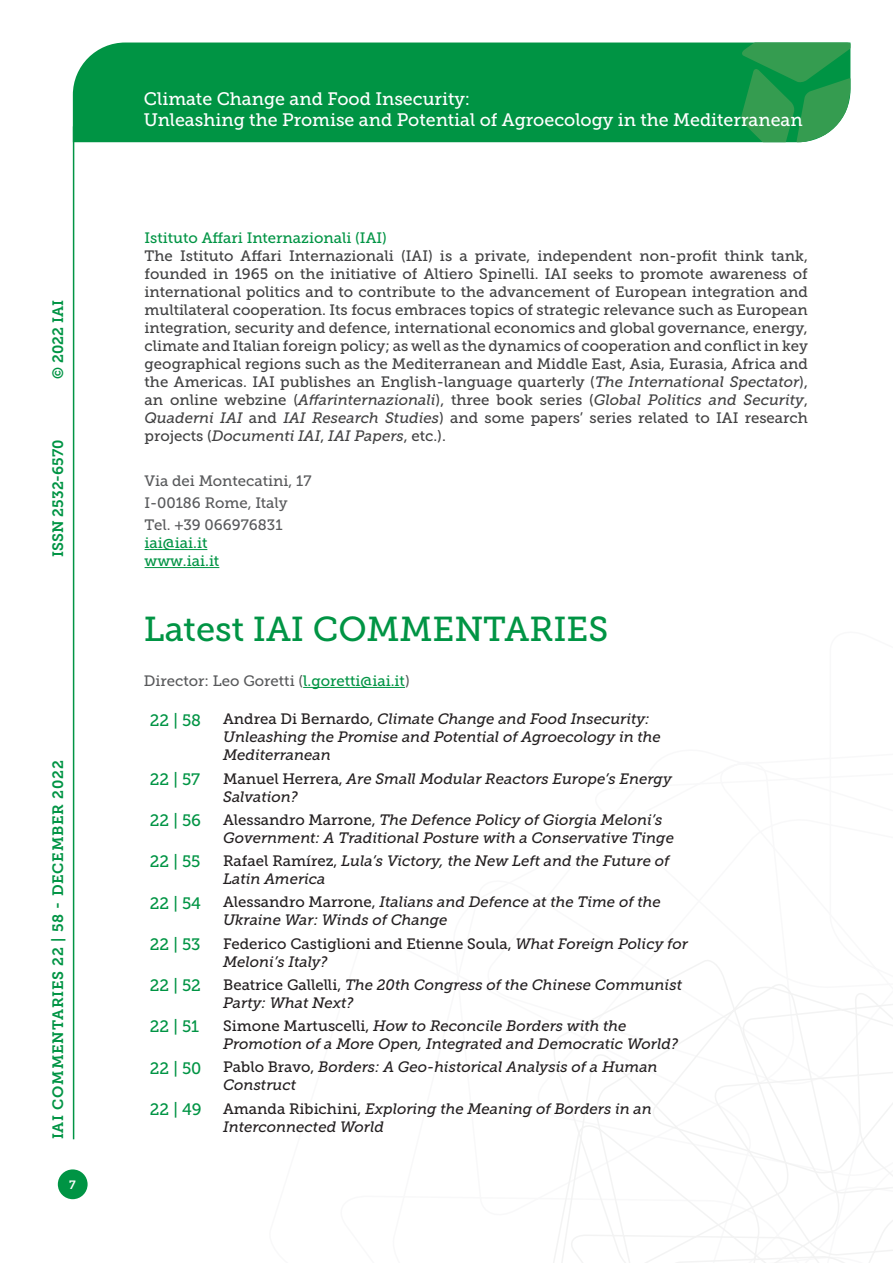
<style>
.page{position:relative;width:893px;height:1263px;background:#fff}
.page>*{position:absolute;margin:0;border:0;box-sizing:border-box;transform-origin:0 0}
.t1{font:34.5px "Museo Slab 500";color:#009444}
.t2{font:18px/21.6px "Museo Slab 500";color:#fff}
.t3{font:16.5px "Museo Slab 500";color:#009444}
.t4{font:15px/18px "Museo Slab 500";color:#414142;text-align:justify}
.Elenco_paper{font:italic 15px/18px "Museo Slab 500";color:#231f20}
.t5{font:15px "Museo Slab 500";color:#58595b}
.Elenco_paper-2{font:15px/18px "Museo Slab 500";color:#231f20}
.t6{font:15px "Museo Slab 500";color:#009444}
.t7{font:15px "Museo Slab 700";letter-spacing:.05em;color:#009444}
.t8{font:15px "Museo Slab 700";color:#009444}
.t9{font:12px "Museo Slab 700";color:#fff}
.s1{font-style:italic}
.s2{color:#009444}
.s3{font-style:normal}
</style>
<div class="page">
<svg style="left:553px;top:960px;width:340px;height:303px"></svg>
<div style="left:73px;top:43px;width:668px;height:99px;background:#009444"></div>
<svg style="left:741px;top:43px;width:109px;height:99px;background:#319e55"></svg>
<div style="left:58px;top:1169px;width:30px;height:30px;background:#009444;border-radius:50%"></div>
<hr style="left:73px;top:126px;width:1px;height:1013px;background:#009444">
<hr style="left:303px;top:687px;width:102px;height:1px;background:#009444">
<hr style="left:145px;top:549px;width:62px;height:1px;background:#009444">
<hr style="left:145px;top:567px;width:74px;height:1px;background:#009444">
<p class="t7" style="left:50px;top:379px;width:80px;rotate:-90deg">© 2022 IAI</p>
<p class="t8" style="left:50px;top:557px;width:119px;rotate:-90deg">ISSN 2532-6570</p>
<p class="t7" style="left:50px;top:1139px;width:381px;rotate:-90deg">IAI COMMENTARIES 22 | 58 - DECEMBER 2022</p>
<p class="t9" style="left:69px;top:1178px;width:8px">7</p>
<p class="t2" style="left:144px;top:88px;width:660px">Climate Change and Food Insecurity:<br>Unleashing the Promise and Potential of Agroecology in the Mediterranean</p>
<p class="t6" style="left:145px;top:229px;width:244px">Istituto Affari Internazionali (IAI)</p>
<p class="t4" style="left:145px;top:247px;width:665px">The Istituto Affari Internazionali (IAI) is a private, independent non-profit think tank, founded in 1965 on the initiative of Altiero Spinelli. IAI seeks to promote awareness of international politics and to contribute to the advancement of European integration and multilateral cooperation. Its focus embraces topics of strategic relevance such as European integration, security and defence, international economics and global governance, energy, climate and Italian foreign policy; as well as the dynamics of cooperation and conflict in key geographical regions such as the Mediterranean and Middle East, Asia, Eurasia, Africa and the Americas. IAI publishes an English-language quarterly (<span class="s1">The International Spectator</span>), an online webzine (<span class="s1">Affarinternazionali</span>), three book series (<span class="s1">Global Politics and Security</span>, <span class="s1">Quaderni IAI</span> and <span class="s1">IAI Research Studies</span>) and some papers’ series related to IAI research projects (<span class="s1">Documenti IAI</span>, <span class="s1">IAI Papers</span>, etc.).</p>
<p class="t5" style="left:145px;top:472px;width:168px">Via dei Montecatini, 17</p>
<p class="t5" style="left:145px;top:494px;width:145px">I-00186 Rome, Italy</p>
<p class="t5" style="left:145px;top:516px;width:140px">Tel. +39 066976831</p>
<p class="t6" style="left:145px;top:534px;width:64px">iai@iai.it</p>
<p class="t6" style="left:145px;top:552px;width:76px">www.iai.it</p>
<p class="t1" style="left:144px;top:610px;width:466px">Latest IAI COMMENTARIES</p>
<p class="t5" style="left:144px;top:672px;width:267px">Director: Leo Goretti (<span class="s2">l.goretti@iai.it</span>)</p>
<p class="t3" style="left:150px;top:711px;width:53px">22 | 58</p>
<p class="Elenco_paper" style="left:223px;top:710px;width:439px"><span class="s3">Andrea Di Bernardo,</span> Climate Change and Food Insecurity:<br>Unleashing the Promise and Potential of Agroecology in the<br>Mediterranean</p>
<p class="t3" style="left:150px;top:770px;width:52px">22 | 57</p>
<p class="Elenco_paper" style="left:223px;top:770px;width:450px"><span class="s3">Manuel Herrera,</span> Are Small Modular Reactors Europe’s Energy<br>Salvation?</p>
<p class="t3" style="left:150px;top:811px;width:53px">22 | 56</p>
<p class="Elenco_paper" style="left:223px;top:811px;width:452px"><span class="s3">Alessandro Marrone,</span> The Defence Policy of Giorgia Meloni’s<br>Government: A Traditional Posture with a Conservative Tinge</p>
<p class="t3" style="left:150px;top:852px;width:52px">22 | 55</p>
<p class="Elenco_paper" style="left:223px;top:852px;width:448px"><span class="s3">Rafael Ramírez,</span> Lula’s Victory, the New Left and the Future of<br>Latin America</p>
<p class="t3" style="left:150px;top:894px;width:53px">22 | 54</p>
<p class="Elenco_paper" style="left:223px;top:893px;width:439px"><span class="s3">Alessandro Marrone,</span> Italians and Defence at the Time of the<br>Ukraine War: Winds of Change</p>
<p class="t3" style="left:150px;top:935px;width:52px">22 | 53</p>
<p class="Elenco_paper-2" style="left:223px;top:935px;width:466px">Federico Castiglioni and Etienne Soula, <span class="s1">What Foreign Policy for<br>Meloni’s Italy?</span></p>
<p class="t3" style="left:150px;top:976px;width:53px">22 | 52</p>
<p class="Elenco_paper" style="left:223px;top:976px;width:460px"><span class="s3">Beatrice Gallelli,</span> The 20th Congress of the Chinese Communist<br>Party: What Next?</p>
<p class="t3" style="left:150px;top:1017px;width:51px">22 | 51</p>
<p class="Elenco_paper" style="left:223px;top:1017px;width:456px"><span class="s3">Simone Martuscelli,</span> How to Reconcile Borders with the<br>Promotion of a More Open, Integrated and Democratic World?</p>
<p class="t3" style="left:150px;top:1059px;width:53px">22 | 50</p>
<p class="Elenco_paper" style="left:223px;top:1058px;width:436px"><span class="s3">Pablo Bravo,</span> Borders: A Geo-historical Analysis of a Human<br>Construct</p>
<p class="t3" style="left:150px;top:1100px;width:53px">22 | 49</p>
<p class="Elenco_paper" style="left:223px;top:1100px;width:430px"><span class="s3">Amanda Ribichini,</span> Exploring the Meaning of Borders in an<br>Interconnected World</p>
</div>
